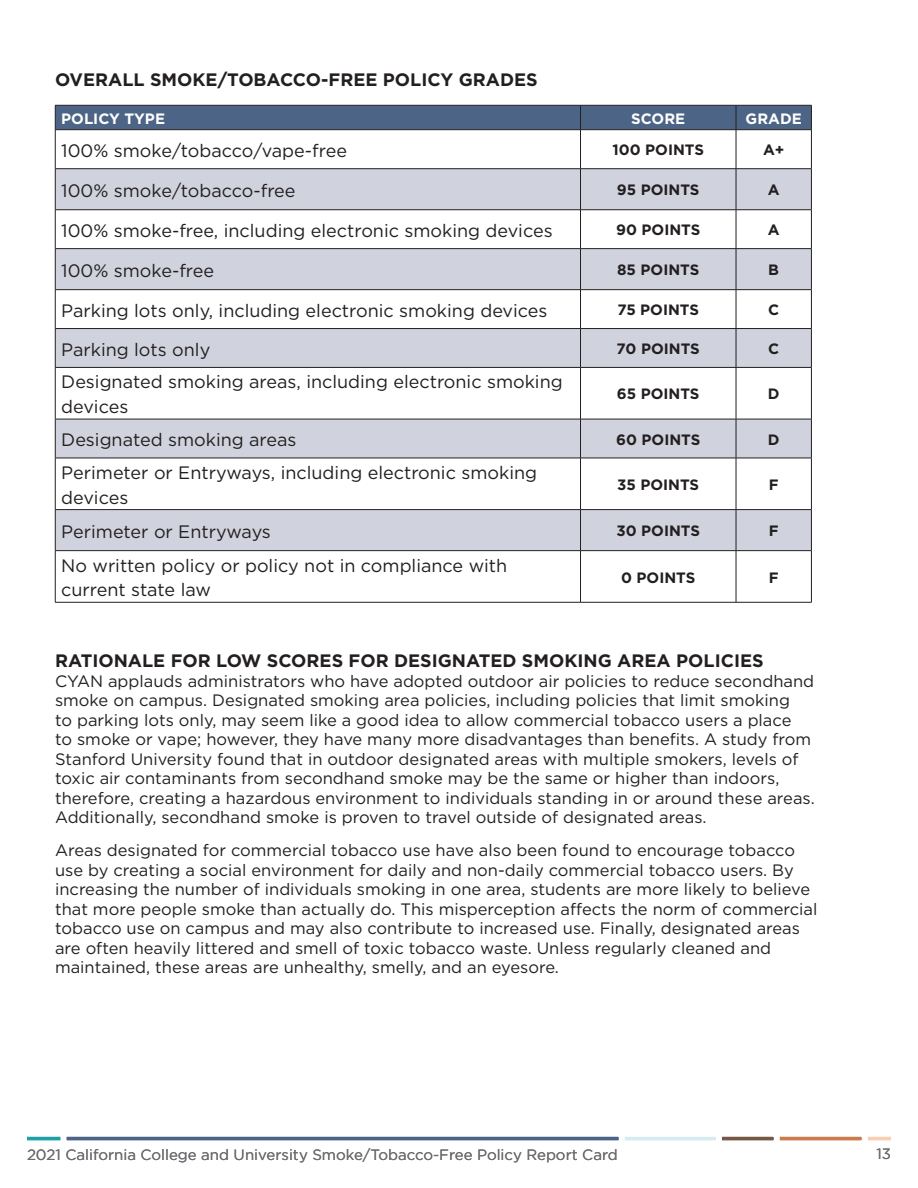
<style>
.page{position:relative;width:918px;height:1188px;background:#fff}
.page>*{position:absolute;margin:0;border:0;box-sizing:border-box;transform-origin:0 0}
.p12{font:18px/24.6px "Gotham";color:#231f20}
.t1{font:700 18px "Gotham";color:#231f20}
.P_11_Gotham{font:16.5px/19.5px "Gotham";color:#231f20}
.t2{font:700 15px "Gotham";color:#231f20}
.t3{font:15px "Gotham";color:#6c6d70}
.t4{font:700 15px "Gotham";color:#fff}
</style>
<div class="page">
<svg style="left:27px;top:1136px;width:864px;height:5px;background:#98a0ac"></svg>
<svg style="left:56px;top:169px;width:755px;height:381px;fill:#d0d2dd"></svg>
<div style="left:55px;top:105px;width:757px;height:24px;background:#4c6485"></div>
<hr style="left:55px;top:129px;width:525px;height:1px;background:#231f20">
<hr style="left:55px;top:130px;width:1px;height:39px;background:#231f20">
<hr style="left:580px;top:129px;width:156px;height:1px;background:#231f20">
<hr style="left:580px;top:130px;width:1px;height:39px;background:#231f20">
<hr style="left:736px;top:129px;width:76px;height:1px;background:#231f20">
<hr style="left:736px;top:130px;width:1px;height:39px;background:#231f20">
<hr style="left:811px;top:130px;width:1px;height:39px;background:#231f20">
<hr style="left:55px;top:168px;width:525px;height:1px;background:#231f20">
<hr style="left:55px;top:169px;width:1px;height:41px;background:#231f20">
<hr style="left:580px;top:168px;width:156px;height:1px;background:#231f20">
<hr style="left:580px;top:169px;width:1px;height:41px;background:#231f20">
<hr style="left:736px;top:168px;width:76px;height:1px;background:#231f20">
<hr style="left:736px;top:169px;width:1px;height:41px;background:#231f20">
<hr style="left:811px;top:169px;width:1px;height:41px;background:#231f20">
<hr style="left:55px;top:209px;width:525px;height:1px;background:#231f20">
<hr style="left:55px;top:210px;width:1px;height:38px;background:#231f20">
<hr style="left:580px;top:209px;width:156px;height:1px;background:#231f20">
<hr style="left:580px;top:210px;width:1px;height:38px;background:#231f20">
<hr style="left:736px;top:209px;width:76px;height:1px;background:#231f20">
<hr style="left:736px;top:210px;width:1px;height:38px;background:#231f20">
<hr style="left:811px;top:210px;width:1px;height:38px;background:#231f20">
<hr style="left:55px;top:248px;width:525px;height:1px;background:#231f20">
<hr style="left:55px;top:249px;width:1px;height:40px;background:#231f20">
<hr style="left:580px;top:248px;width:156px;height:1px;background:#231f20">
<hr style="left:580px;top:249px;width:1px;height:40px;background:#231f20">
<hr style="left:736px;top:248px;width:76px;height:1px;background:#231f20">
<hr style="left:736px;top:249px;width:1px;height:40px;background:#231f20">
<hr style="left:811px;top:249px;width:1px;height:40px;background:#231f20">
<hr style="left:55px;top:289px;width:525px;height:1px;background:#231f20">
<hr style="left:55px;top:290px;width:1px;height:38px;background:#231f20">
<hr style="left:580px;top:289px;width:156px;height:1px;background:#231f20">
<hr style="left:580px;top:290px;width:1px;height:38px;background:#231f20">
<hr style="left:736px;top:289px;width:76px;height:1px;background:#231f20">
<hr style="left:736px;top:290px;width:1px;height:38px;background:#231f20">
<hr style="left:811px;top:290px;width:1px;height:38px;background:#231f20">
<hr style="left:55px;top:328px;width:525px;height:1px;background:#231f20">
<hr style="left:55px;top:329px;width:1px;height:38px;background:#231f20">
<hr style="left:580px;top:328px;width:156px;height:1px;background:#231f20">
<hr style="left:580px;top:329px;width:1px;height:38px;background:#231f20">
<hr style="left:736px;top:328px;width:76px;height:1px;background:#231f20">
<hr style="left:736px;top:329px;width:1px;height:38px;background:#231f20">
<hr style="left:811px;top:329px;width:1px;height:38px;background:#231f20">
<hr style="left:55px;top:367px;width:525px;height:1px;background:#231f20">
<hr style="left:55px;top:368px;width:1px;height:51px;background:#231f20">
<hr style="left:580px;top:367px;width:156px;height:1px;background:#231f20">
<hr style="left:580px;top:368px;width:1px;height:51px;background:#231f20">
<hr style="left:736px;top:367px;width:76px;height:1px;background:#231f20">
<hr style="left:736px;top:368px;width:1px;height:51px;background:#231f20">
<hr style="left:811px;top:368px;width:1px;height:51px;background:#231f20">
<hr style="left:55px;top:419px;width:525px;height:1px;background:#231f20">
<hr style="left:55px;top:419px;width:1px;height:39px;background:#231f20">
<hr style="left:580px;top:419px;width:156px;height:1px;background:#231f20">
<hr style="left:580px;top:419px;width:1px;height:39px;background:#231f20">
<hr style="left:736px;top:419px;width:76px;height:1px;background:#231f20">
<hr style="left:736px;top:419px;width:1px;height:39px;background:#231f20">
<hr style="left:811px;top:419px;width:1px;height:39px;background:#231f20">
<hr style="left:55px;top:458px;width:525px;height:1px;background:#231f20">
<hr style="left:55px;top:458px;width:1px;height:51px;background:#231f20">
<hr style="left:580px;top:458px;width:156px;height:1px;background:#231f20">
<hr style="left:580px;top:458px;width:1px;height:51px;background:#231f20">
<hr style="left:736px;top:458px;width:76px;height:1px;background:#231f20">
<hr style="left:736px;top:458px;width:1px;height:51px;background:#231f20">
<hr style="left:811px;top:458px;width:1px;height:51px;background:#231f20">
<hr style="left:55px;top:509px;width:525px;height:1px;background:#231f20">
<hr style="left:55px;top:510px;width:1px;height:40px;background:#231f20">
<hr style="left:580px;top:509px;width:156px;height:1px;background:#231f20">
<hr style="left:580px;top:510px;width:1px;height:40px;background:#231f20">
<hr style="left:736px;top:509px;width:76px;height:1px;background:#231f20">
<hr style="left:736px;top:510px;width:1px;height:40px;background:#231f20">
<hr style="left:811px;top:510px;width:1px;height:40px;background:#231f20">
<hr style="left:55px;top:550px;width:525px;height:1px;background:#231f20">
<hr style="left:55px;top:551px;width:1px;height:51px;background:#231f20">
<hr style="left:580px;top:550px;width:156px;height:1px;background:#231f20">
<hr style="left:580px;top:551px;width:1px;height:51px;background:#231f20">
<hr style="left:736px;top:550px;width:76px;height:1px;background:#231f20">
<hr style="left:736px;top:551px;width:1px;height:51px;background:#231f20">
<hr style="left:811px;top:551px;width:1px;height:51px;background:#231f20">
<hr style="left:55px;top:602px;width:525px;height:1px;background:#231f20">
<hr style="left:580px;top:602px;width:156px;height:1px;background:#231f20">
<hr style="left:736px;top:602px;width:76px;height:1px;background:#231f20">
<h2 class="t1" style="left:55px;top:69px;width:484px">OVERALL SMOKE/TOBACCO-FREE POLICY GRADES</h2>
<h3 class="t4" style="left:61px;top:110px;width:105px">POLICY TYPE</h3>
<h3 class="t4" style="left:631px;top:110px;width:56px">SCORE</h3>
<h3 class="t4" style="left:746px;top:110px;width:58px">GRADE</h3>
<p class="p12" style="left:61px;top:138px;width:287px">100% smoke/tobacco/vape-free</p>
<h3 class="t2" style="left:613px;top:141px;width:93px">100 POINTS</h3>
<h3 class="t2" style="left:763px;top:141px;width:23px">A+</h3>
<p class="p12" style="left:61px;top:178px;width:236px">100% smoke/tobacco-free</p>
<h3 class="t2" style="left:617px;top:181px;width:84px">95 POINTS</h3>
<h3 class="t2" style="left:768px;top:181px;width:13px">A</h3>
<p class="p12" style="left:61px;top:218px;width:493px">100% smoke-free, including electronic smoking devices</p>
<h3 class="t2" style="left:616px;top:221px;width:86px">90 POINTS</h3>
<h3 class="t2" style="left:768px;top:221px;width:13px">A</h3>
<p class="p12" style="left:61px;top:258px;width:154px">100% smoke-free</p>
<h3 class="t2" style="left:617px;top:261px;width:84px">85 POINTS</h3>
<h3 class="t2" style="left:768px;top:261px;width:12px">B</h3>
<p class="p12" style="left:61px;top:298px;width:488px">Parking lots only, including electronic smoking devices</p>
<h3 class="t2" style="left:617px;top:301px;width:83px">75 POINTS</h3>
<h3 class="t2" style="left:768px;top:301px;width:13px">C</h3>
<p class="p12" style="left:61px;top:337px;width:151px">Parking lots only</p>
<h3 class="t2" style="left:617px;top:340px;width:85px">70 POINTS</h3>
<h3 class="t2" style="left:768px;top:340px;width:13px">C</h3>
<p class="p12" style="left:61px;top:369px;width:503px">Designated smoking areas, including electronic smoking devices</p>
<h3 class="t2" style="left:617px;top:385px;width:84px">65 POINTS</h3>
<h3 class="t2" style="left:768px;top:385px;width:13px">D</h3>
<p class="p12" style="left:61px;top:427px;width:237px">Designated smoking areas</p>
<h3 class="t2" style="left:616px;top:431px;width:86px">60 POINTS</h3>
<h3 class="t2" style="left:768px;top:431px;width:13px">D</h3>
<p class="p12" style="left:61px;top:460px;width:477px">Perimeter or Entryways, including electronic smoking devices</p>
<h3 class="t2" style="left:617px;top:476px;width:83px">35 POINTS</h3>
<h3 class="t2" style="left:769px;top:476px;width:11px">F</h3>
<p class="p12" style="left:61px;top:519px;width:211px">Perimeter or Entryways</p>
<h3 class="t2" style="left:616px;top:522px;width:85px">30 POINTS</h3>
<h3 class="t2" style="left:769px;top:522px;width:11px">F</h3>
<p class="p12" style="left:61px;top:553px;width:448px">No written policy or policy not in compliance with current state law</p>
<h3 class="t2" style="left:621px;top:569px;width:76px">0 POINTS</h3>
<h3 class="t2" style="left:769px;top:569px;width:11px">F</h3>
<h2 class="t1" style="left:55px;top:651px;width:710px">RATIONALE FOR LOW SCORES FOR DESIGNATED SMOKING AREA POLICIES</h2>
<p class="P_11_Gotham" style="left:55px;top:671px;width:761px">CYAN applauds administrators who have adopted outdoor air policies to reduce secondhand smoke on campus. Designated smoking area policies, including policies that limit smoking<br>to parking lots only, may seem like a good idea to allow commercial tobacco users a place<br>to smoke or vape; however, they have many more disadvantages than benefits. A study from Stanford University found that in outdoor designated areas with multiple smokers, levels of toxic air contaminants from secondhand smoke may be the same or higher than indoors, therefore, creating a hazardous environment to individuals standing in or around these areas.<br>Additionally, secondhand smoke is proven to travel outside of designated areas.</p>
<p class="P_11_Gotham" style="left:55px;top:840px;width:764px">Areas designated for commercial tobacco use have also been found to encourage tobacco use by creating a social environment for daily and non-daily commercial tobacco users. By increasing the number of individuals smoking in one area, students are more likely to believe that more people smoke than actually do. This misperception affects the norm of commercial tobacco use on campus and may also contribute to increased use. Finally, designated areas are often heavily littered and smell of toxic tobacco waste. Unless regularly cleaned and maintained, these areas are unhealthy, smelly, and an eyesore.</p>
<p class="t3" style="left:27px;top:1146px;width:592px">2021 California College and University Smoke/Tobacco-Free Policy Report Card</p>
<p class="t3" style="left:876px;top:1145px;width:16px">13</p>
</div>
